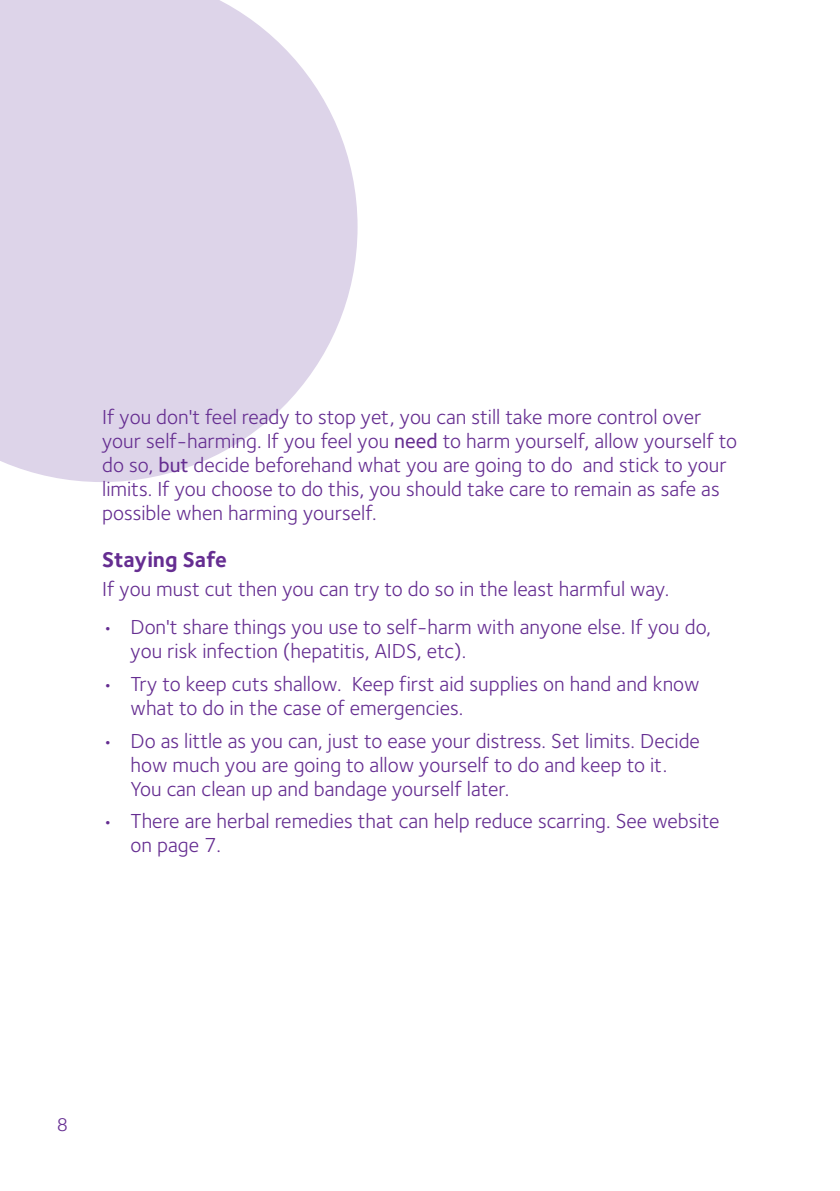
<style>
.page{position:relative;width:840px;height:1191px;background:#fff}
.page>*{position:absolute;margin:0;border:0;box-sizing:border-box;transform-origin:0 0}
.t1{font:700 22px "Foundry Sterling";color:#652d91}
.t2{font:21px/24px "Foundry Sterling";color:#652d91}
.t3{font:19px "Foundry Sterling";color:#652d91}
.s1{font-weight:500}
</style>
<div class="page">
<svg style="left:0;top:0;width:357px;height:482px;background:#e1d9eb"></svg>
<p class="t2" style="left:102px;top:406px;width:636px">If you don't feel ready to stop yet, you can still take more control over your self-harming. If you feel you <span class="s1">need</span> to harm yourself, allow yourself to do so, <span class="s1">but</span> decide beforehand what you are going to do and stick to your limits. If you choose to do this, you should take care to remain as safe as possible when harming yourself.</p>
<p class="t1" style="left:102px;top:550px;width:126px">Staying Safe</p>
<p class="t2" style="left:102px;top:579px;width:568px">If you must cut then you can try to do so in the least harmful way.</p>
<p class="t2" style="left:130px;top:617px;width:582px;text-indent:-28px">• Don't share things you use to self-harm with anyone else. If you do, you risk infection (hepatitis, AIDS, etc).</p>
<p class="t2" style="left:130px;top:673px;width:570px;text-indent:-28px">• Try to keep cuts shallow. Keep first aid supplies on hand and know what to do in the case of emergencies.</p>
<p class="t2" style="left:130px;top:730px;width:570px;text-indent:-28px">• Do as little as you can, just to ease your distress. Set limits. Decide how much you are going to allow yourself to do and keep to it.<br>You can clean up and bandage yourself later.</p>
<p class="t2" style="left:130px;top:810px;width:590px;text-indent:-28px">• There are herbal remedies that can help reduce scarring. See website on page 7.</p>
<p class="t3" style="left:57px;top:1117px;width:13px">8</p>
</div>
